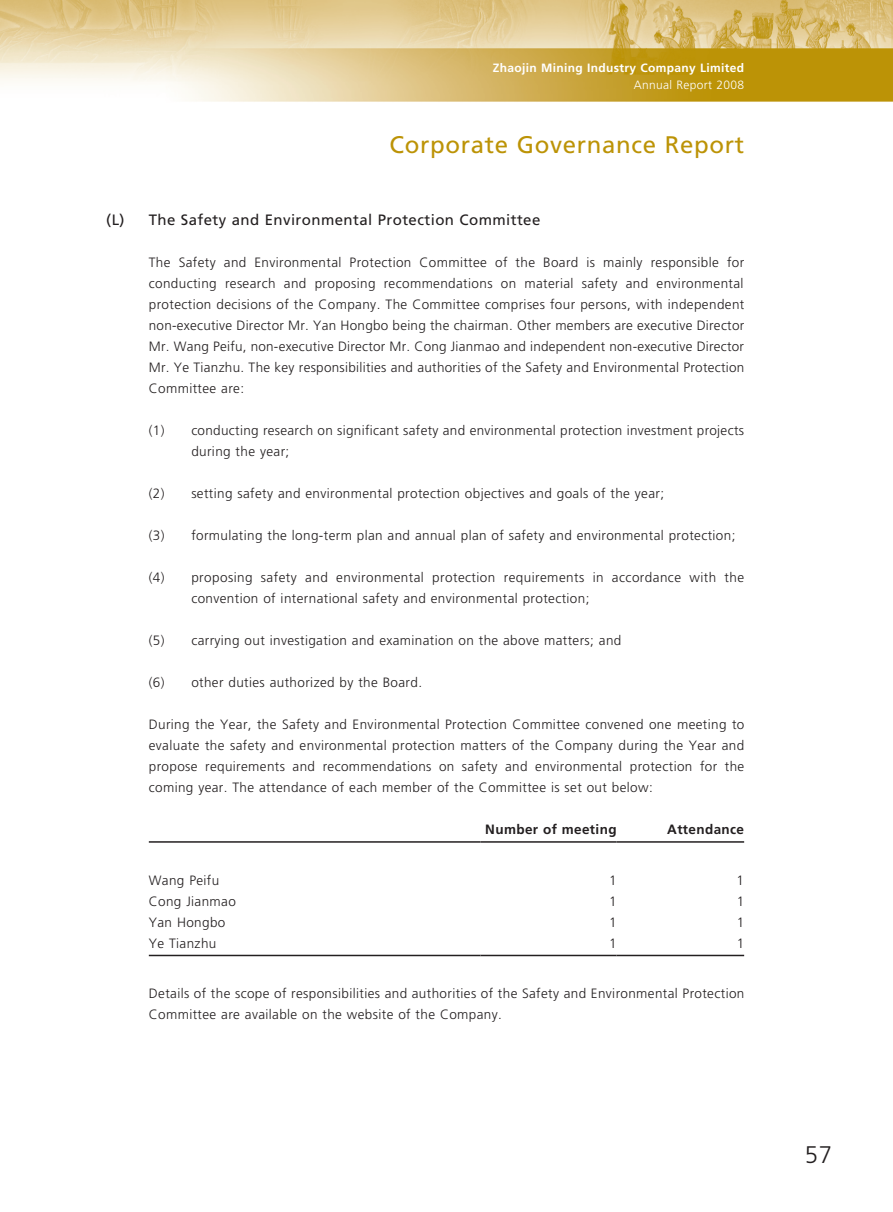
<style>
.page{position:relative;width:893px;height:1212px;background:#fff}
.page>*{position:absolute;margin:0;border:0;box-sizing:border-box;transform-origin:0 0}
.t1{font:24px "Frutiger LT Std";letter-spacing:.03em;color:#bc9306}
.t2{font:300 24px "Frutiger LT Std";color:#231f20}
.t3{font:15px "Frutiger LT Std";letter-spacing:.03em;color:#231f20}
.t4{font:300 13.5px/21px "Frutiger LT Std";letter-spacing:.03em;color:#231f20}
.t5{font:700 13.5px "Frutiger LT Std";letter-spacing:.03em;color:#231f20}
.t6{font:700 12px "Frutiger LT Std";letter-spacing:.03em;color:#fff}
.t7{font:300 12px "Frutiger LT Std";letter-spacing:.03em;color:#fff}
</style>
<div class="page">
<img style="left:0;top:0;width:893px;height:957px">
<hr style="left:149px;top:841px;width:331px;height:2px;background:#231f20">
<hr style="left:480px;top:841px;width:137px;height:2px;background:#231f20">
<hr style="left:617px;top:841px;width:127px;height:2px;background:#231f20">
<hr style="left:149px;top:955px;width:331px;height:1px;background:#231f20">
<hr style="left:480px;top:955px;width:137px;height:1px;background:#231f20">
<hr style="left:617px;top:955px;width:127px;height:1px;background:#231f20">
<p class="t6" style="left:493px;top:61px;width:253px">Zhaojin Mining Industry Company Limited</p>
<p class="t7" style="left:634px;top:78px;width:112px">Annual Report 2008</p>
<h1 class="t1" style="left:389px;top:131px;width:356px">Corporate Governance Report</h1>
<p class="t3" style="left:106px;top:211px;width:436px">(L) The Safety and Environmental Protection Committee</p>
<p class="t4" style="left:149px;top:252px;width:597px;text-align:justify">The Safety and Environmental Protection Committee of the Board is mainly responsible for conducting research and proposing recommendations on material safety and environmental protection decisions of the Company. The Committee comprises four persons, with independent non-executive Director Mr. Yan Hongbo being the chairman. Other members are executive Director Mr. Wang Peifu, non-executive Director Mr. Cong Jianmao and independent non-executive Director Mr. Ye Tianzhu. The key responsibilities and authorities of the Safety and Environmental Protection Committee are:</p>
<p class="t4" style="left:191px;top:420px;width:554px;text-indent:-43px">(1) conducting research on significant safety and environmental protection investment projects during the year;</p>
<p class="t4" style="left:149px;top:483px;width:517px">(2) setting safety and environmental protection objectives and goals of the year;</p>
<p class="t4" style="left:149px;top:525px;width:588px">(3) formulating the long-term plan and annual plan of safety and environmental protection;</p>
<p class="t4" style="left:191px;top:567px;width:554px;text-indent:-43px">(4) proposing safety and environmental protection requirements in accordance with the convention of international safety and environmental protection;</p>
<p class="t4" style="left:149px;top:630px;width:474px">(5) carrying out investigation and examination on the above matters; and</p>
<p class="t4" style="left:149px;top:672px;width:275px">(6) other duties authorized by the Board.</p>
<p class="t4" style="left:149px;top:714px;width:597px;text-align:justify">During the Year, the Safety and Environmental Protection Committee convened one meeting to evaluate the safety and environmental protection matters of the Company during the Year and propose requirements and recommendations on safety and environmental protection for the coming year. The attendance of each member of the Committee is set out below:</p>
<p class="t5" style="left:485px;top:821px;width:133px">Number of meeting</p>
<p class="t5" style="left:667px;top:821px;width:78px">Attendance</p>
<p class="t4" style="left:149px;top:870px;width:72px">Wang Peifu</p>
<p class="t4" style="left:609px;top:870px;width:9px">1</p>
<p class="t4" style="left:737px;top:870px;width:9px">1</p>
<p class="t4" style="left:149px;top:891px;width:89px">Cong Jianmao</p>
<p class="t4" style="left:609px;top:891px;width:9px">1</p>
<p class="t4" style="left:737px;top:891px;width:9px">1</p>
<p class="t4" style="left:149px;top:912px;width:78px">Yan Hongbo</p>
<p class="t4" style="left:609px;top:912px;width:9px">1</p>
<p class="t4" style="left:737px;top:912px;width:9px">1</p>
<p class="t4" style="left:149px;top:933px;width:69px">Ye Tianzhu</p>
<p class="t4" style="left:609px;top:933px;width:9px">1</p>
<p class="t4" style="left:737px;top:933px;width:9px">1</p>
<p class="t4" style="left:149px;top:983px;width:597px">Details of the scope of responsibilities and authorities of the Safety and Environmental Protection<br>Committee are available on the website of the Company.</p>
<h1 class="t2" style="left:805px;top:1141px;width:29px">57</h1>
</div>
